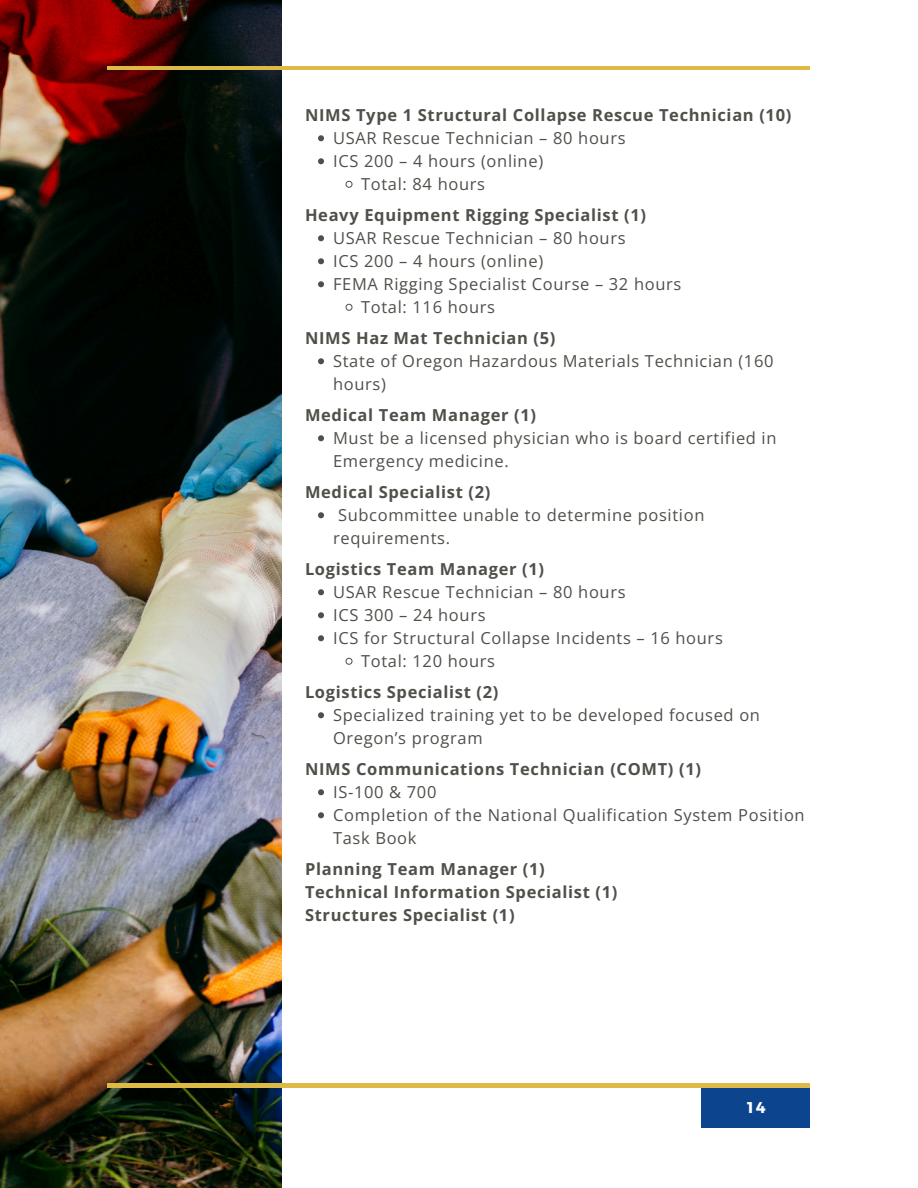
<style>
.page{position:relative;width:918px;height:1188px;background:#fff}
.page>*{position:absolute;margin:0;border:0;box-sizing:border-box;transform-origin:0 0}
.t1{font:16.5px/23px "Open Sans";letter-spacing:.04em;color:#4e5049}
.t2{font:700 16.5px/23px "Open Sans";letter-spacing:.04em;color:#4e5049}
.t3{font:700 15.6px "Montserrat";color:#fff}
</style>
<div class="page">
<img style="left:0;top:0;width:281px;height:1188px">
<hr style="left:107px;top:67px;width:703px;height:3px;background:#ddba46">
<div style="left:701px;top:1084px;width:108px;height:44px;background:#0c458e"></div>
<hr style="left:107px;top:1084px;width:703px;height:3px;background:#ddba46">
<svg style="left:318px;top:135px;width:6px;height:6px"></svg>
<svg style="left:318px;top:158px;width:6px;height:6px"></svg>
<svg style="left:345px;top:181px;width:8px;height:7px"></svg>
<svg style="left:318px;top:235px;width:6px;height:6px"></svg>
<svg style="left:318px;top:258px;width:6px;height:6px"></svg>
<svg style="left:318px;top:281px;width:6px;height:6px"></svg>
<svg style="left:345px;top:304px;width:8px;height:7px"></svg>
<svg style="left:318px;top:358px;width:6px;height:6px"></svg>
<svg style="left:318px;top:435px;width:6px;height:6px"></svg>
<svg style="left:318px;top:512px;width:6px;height:6px"></svg>
<svg style="left:318px;top:589px;width:6px;height:6px"></svg>
<svg style="left:318px;top:612px;width:6px;height:6px"></svg>
<svg style="left:318px;top:635px;width:6px;height:6px"></svg>
<svg style="left:345px;top:658px;width:8px;height:7px"></svg>
<svg style="left:318px;top:712px;width:6px;height:6px"></svg>
<svg style="left:318px;top:789px;width:6px;height:6px"></svg>
<svg style="left:318px;top:812px;width:6px;height:6px"></svg>
<h1 class="t2" style="left:305px;top:103px;width:488px">NIMS Type 1 Structural Collapse Rescue Technician (10)</h1>
<p class="t1" style="left:333px;top:126px;width:294px">USAR Rescue Technician – 80 hours</p>
<p class="t1" style="left:333px;top:149px;width:212px">ICS 200 – 4 hours (online)</p>
<p class="t1" style="left:361px;top:172px;width:125px">Total: 84 hours</p>
<h1 class="t2" style="left:305px;top:203px;width:343px">Heavy Equipment Rigging Specialist (1)</h1>
<p class="t1" style="left:333px;top:226px;width:294px">USAR Rescue Technician – 80 hours</p>
<p class="t1" style="left:333px;top:249px;width:212px">ICS 200 – 4 hours (online)</p>
<p class="t1" style="left:333px;top:272px;width:350px">FEMA Rigging Specialist Course – 32 hours</p>
<p class="t1" style="left:361px;top:295px;width:136px">Total: 116 hours</p>
<h1 class="t2" style="left:305px;top:326px;width:252px">NIMS Haz Mat Technician (5)</h1>
<p class="t1" style="left:333px;top:349px;width:442px">State of Oregon Hazardous Materials Technician (160 hours)</p>
<h1 class="t2" style="left:305px;top:403px;width:233px">Medical Team Manager (1)</h1>
<p class="t1" style="left:333px;top:426px;width:445px">Must be a licensed physician who is board certified in<br>Emergency medicine.</p>
<h1 class="t2" style="left:305px;top:480px;width:187px">Medical Specialist (2)</h1>
<p class="t1" style="left:333px;top:503px;width:373px">Subcommittee unable to determine position requirements.</p>
<h1 class="t2" style="left:305px;top:557px;width:241px">Logistics Team Manager (1)</h1>
<p class="t1" style="left:333px;top:580px;width:294px">USAR Rescue Technician – 80 hours</p>
<p class="t1" style="left:333px;top:603px;width:154px">ICS 300 – 24 hours</p>
<p class="t1" style="left:333px;top:626px;width:391px">ICS for Structural Collapse Incidents – 16 hours</p>
<p class="t1" style="left:361px;top:649px;width:136px">Total: 120 hours</p>
<h1 class="t2" style="left:305px;top:680px;width:195px">Logistics Specialist (2)</h1>
<p class="t1" style="left:333px;top:703px;width:428px">Specialized training yet to be developed focused on<br>Oregon’s program</p>
<h1 class="t2" style="left:305px;top:757px;width:398px">NIMS Communications Technician (COMT) (1)</h1>
<p class="t1" style="left:333px;top:780px;width:105px">IS-100 &amp; 700</p>
<p class="t1" style="left:333px;top:803px;width:473px">Completion of the National Qualification System Position<br>Task Book</p>
<h1 class="t2" style="left:305px;top:857px;width:314px">Planning Team Manager (1)<br>Technical Information Specialist (1)<br>Structures Specialist (1)</h1>
<p class="t3" style="left:747px;top:1097px;width:20px">14</p>
</div>
